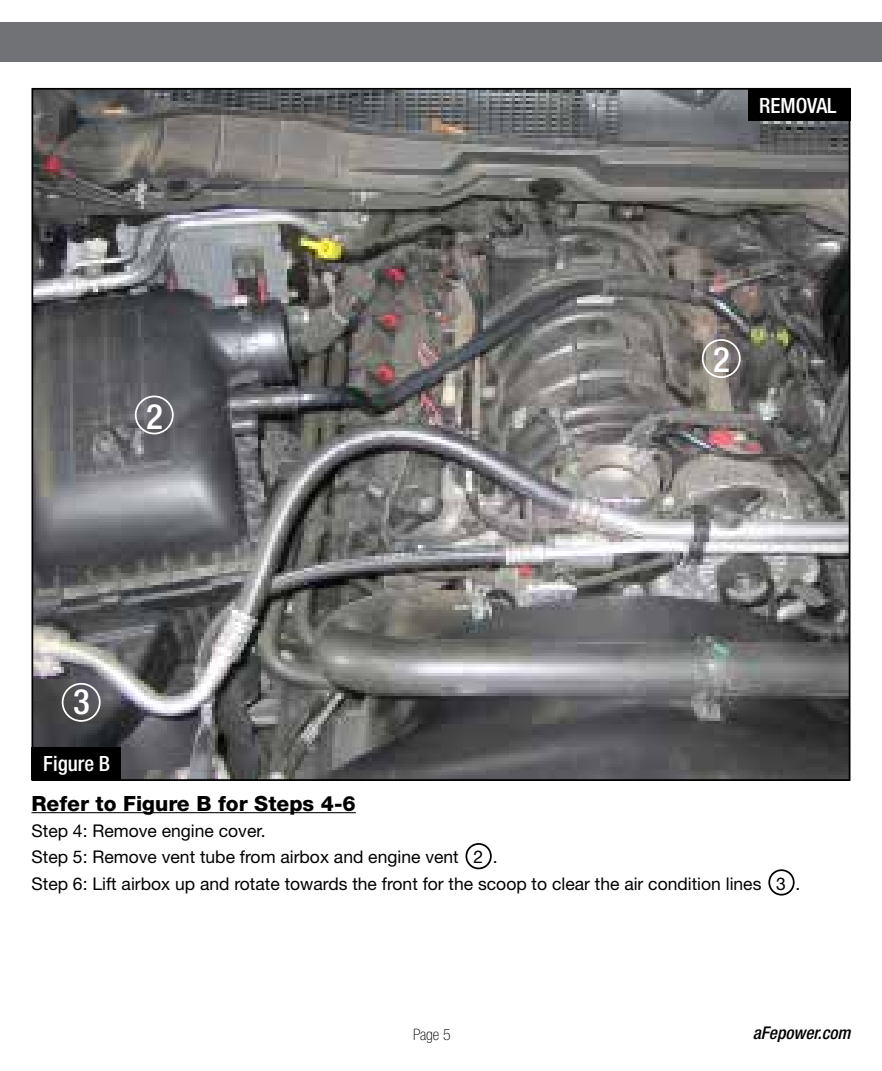
<style>
.page{position:relative;width:882px;height:1071px;background:#fff}
.page>*{position:absolute;margin:0;border:0;box-sizing:border-box;transform-origin:0 0}
.t1{font:500 condensed 35px "Helvetica Neue";color:#fff}
.t2{font:800 21px "Helvetica Neue";color:#000}
.t3{font:500 condensed 21px "Helvetica Neue";color:#fff}
.t4{font:17.5px/26.2px "Helvetica Neue";color:#000}
.t5{font:italic 500 condensed 17.5px "Helvetica Neue";color:#000}
.t6{font:100 condensed 15.75px "Helvetica Neue";color:#000}
</style>
<div class="page">
<div style="left:0;top:23px;width:882px;height:39px;background:#717275"></div>
<hr style="left:32px;top:812px;width:324px;height:1px;background:#000">
<img style="left:35px;top:91px;width:812px;height:687px">
<div style="left:748px;top:88px;width:102px;height:33px;background:#000"></div>
<div style="left:466px;top:843px;width:26px;height:26px;border:2px solid #000;border-radius:50%"></div>
<div style="left:702px;top:339px;width:39px;height:39px;border:2px solid #fff;border-radius:50%"></div>
<div style="left:135px;top:396px;width:39px;height:38px;border:2px solid #fff;border-radius:50%"></div>
<div style="left:768px;top:869px;width:27px;height:27px;border:2px solid #000;border-radius:50%"></div>
<div style="left:62px;top:683px;width:39px;height:39px;border:2px solid #fff;border-radius:50%"></div>
<div style="left:32px;top:747px;width:89px;height:33px;background:#000"></div>
<h1 class="t1" style="left:146px;top:395px;width:18px">2</h1>
<h1 class="t1" style="left:73px;top:681px;width:18px">3</h1>
<p class="t3" style="left:43px;top:751px;width:68px">Figure B</p>
<p class="t3" style="left:759px;top:93px;width:79px">REMOVAL</p>
<h1 class="t1" style="left:713px;top:339px;width:18px">2</h1>
<p class="t2" style="left:32px;top:791px;width:326px">Refer to Figure B for Steps 4-6</p>
<p class="t4" style="left:32px;top:817px;width:770px">Step 4: Remove engine cover.<br>Step 5: Remove vent tube from airbox and engine vent 2 .<br>Step 6: Lift airbox up and rotate towards the front for the scoop to clear the air condition lines 3 .</p>
<p class="t6" style="left:413px;top:1025px;width:39px">Page 5</p>
<p class="t5" style="left:753px;top:1023px;width:99px">aFepower.com</p>
</div>
